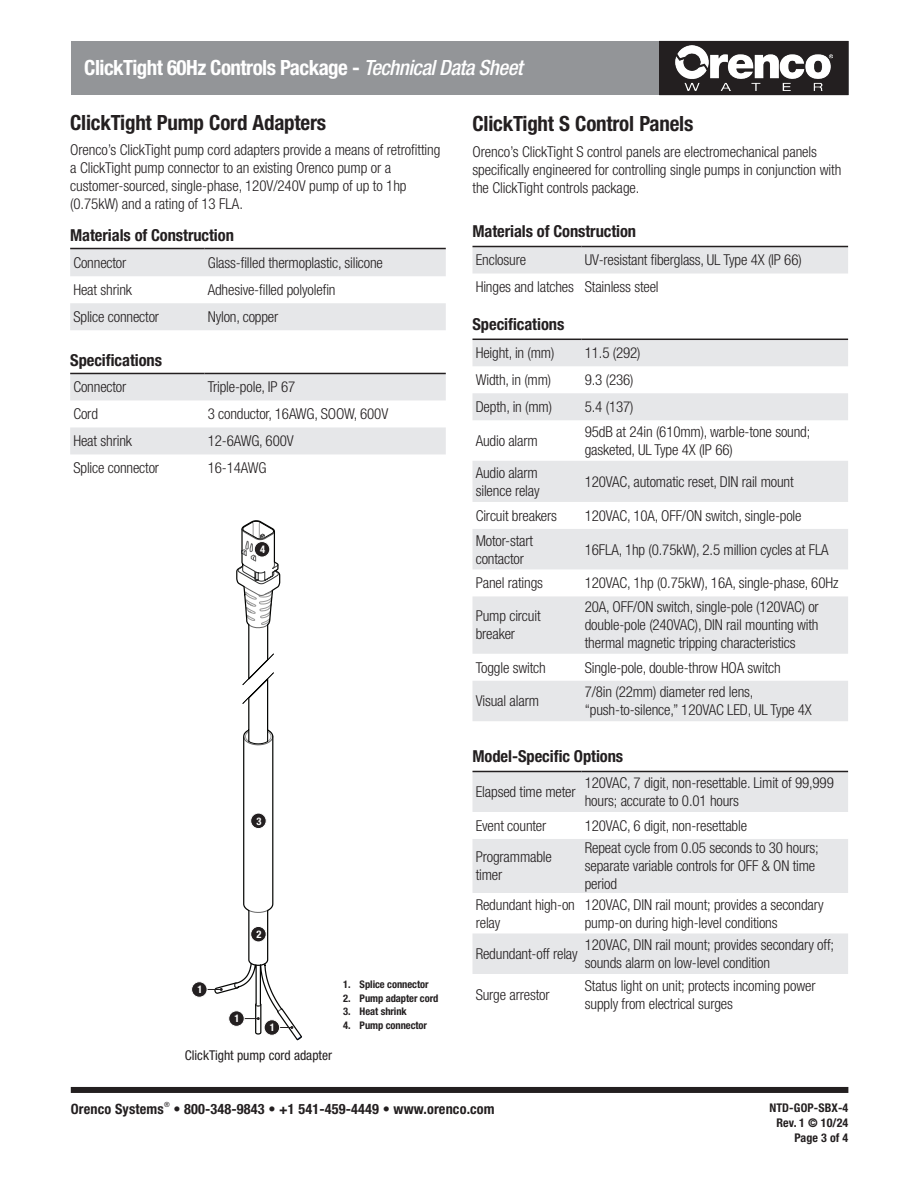
<style>
.page{position:relative;width:918px;height:1188px;background:#fff}
.page>*{position:absolute;margin:0;border:0;box-sizing:border-box;transform-origin:0 0}
.Subhead_-_Main{font:700 condensed 21px "Helvetica Neue LT Pro";letter-spacing:-.01em;color:#231f20}
.t1{font:700 condensed 21px "Helvetica Neue LT Pro";letter-spacing:-.025em;color:#fff}
.Chart_Headline_-_Alternate{font:700 condensed 16.5px "Helvetica Neue LT Pro";letter-spacing:-.005em;color:#231f20}
.Chart_Text{font:300 condensed 15px/18px "Helvetica Neue LT Pro";letter-spacing:-.01em;color:#231f20}
.Body_Text{font:300 condensed 15px/18px "Helvetica Neue LT Pro";letter-spacing:-.005em;color:#231f20}
.t2{font:700 condensed 14.25px "Helvetica Neue LT Pro";letter-spacing:.01em;color:#231f20}
.Captions_-_Centered{font:condensed 13.5px "Helvetica Neue LT Pro";color:#231f20}
.t3{font:700 condensed 12px/15px "Helvetica Neue LT Pro";letter-spacing:.01em;color:#231f20;text-align:right}
.t4{font:700 condensed 10.5px "Helvetica Neue LT Pro";letter-spacing:-.005em;color:#231f20}
.Numbers_Letters_-_White{font:700 condensed 10.5px "Helvetica Neue LT Pro";color:#fff}
.t5{font:condensed 7.2px "Helvetica Neue LT Pro";color:#231f20}
.s1{font-weight:500;font-style:italic}
</style>
<div class="page">
<div style="left:71px;top:1087px;width:777px;height:6px;background:#231f20"></div>
<div style="left:71px;top:41px;width:777px;height:54px;background:#939598"></div>
<div style="left:660px;top:41px;width:188px;height:54px;background:#231f20"></div>
<img style="left:676px;top:45px;width:156px;height:46px">
<svg style="left:70px;top:249px;width:376px;height:81px"></svg>
<hr style="left:70px;top:248px;width:135px;height:1px;background:#231f20">
<hr style="left:205px;top:248px;width:241px;height:1px;background:#231f20">
<svg style="left:70px;top:374px;width:376px;height:80px"></svg>
<hr style="left:70px;top:373px;width:135px;height:1px;background:#231f20">
<hr style="left:205px;top:373px;width:241px;height:1px;background:#231f20">
<svg style="left:207px;top:520px;width:95px;height:520px"></svg>
<div style="left:229px;top:1011px;width:15px;height:15px;background:#231f20;border-radius:50%"></div>
<div style="left:228px;top:1010px;width:17px;height:17px;border:1px solid #fff;border-radius:50%"></div>
<div style="left:264px;top:1020px;width:16px;height:15px;background:#231f20;border-radius:50%"></div>
<div style="left:264px;top:1019px;width:16px;height:17px;border:1px solid #fff;border-radius:50%"></div>
<div style="left:192px;top:982px;width:15px;height:15px;background:#231f20;border-radius:50%"></div>
<div style="left:191px;top:981px;width:16px;height:17px;border:1px solid #fff;border-radius:50%"></div>
<svg style="left:472px;top:247px;width:376px;height:27px;background:#e4e5e7"></svg>
<hr style="left:472px;top:246px;width:110px;height:1px;background:#231f20">
<hr style="left:582px;top:246px;width:266px;height:1px;background:#231f20">
<svg style="left:472px;top:340px;width:376px;height:381px;fill:#e6e7e9"></svg>
<hr style="left:472px;top:339px;width:110px;height:1px;background:#231f20">
<hr style="left:582px;top:339px;width:266px;height:1px;background:#231f20">
<svg style="left:472px;top:772px;width:376px;height:202px;fill:#e6e7e9"></svg>
<hr style="left:472px;top:771px;width:110px;height:1px;background:#231f20">
<hr style="left:582px;top:771px;width:266px;height:1px;background:#231f20">
<h1 class="t1" style="left:84px;top:55px;width:440px">ClickTight 60Hz Controls Package - <span class="s1">Technical Data Sheet</span></h1>
<p class="Subhead_-_Main" style="left:70px;top:110px;width:257px">ClickTight Pump Cord Adapters</p>
<p class="Body_Text" style="left:70px;top:141px;width:372px">Orenco’s ClickTight pump cord adapters provide a means of retrofitting a ClickTight pump connector to an existing Orenco pump or a customer-sourced, single-phase, 120V/240V pump of up to 1hp (0.75kW) and a rating of 13 FLA.</p>
<p class="Chart_Headline_-_Alternate" style="left:70px;top:225px;width:165px">Materials of Construction</p>
<p class="Chart_Text" style="left:73px;top:254px;width:54px">Connector</p>
<p class="Chart_Text" style="left:208px;top:254px;width:177px">Glass-filled thermoplastic, silicone</p>
<p class="Chart_Text" style="left:73px;top:281px;width:60px">Heat shrink</p>
<p class="Chart_Text" style="left:208px;top:281px;width:129px">Adhesive-filled polyolefin</p>
<p class="Chart_Text" style="left:73px;top:308px;width:87px">Splice connector</p>
<p class="Chart_Text" style="left:208px;top:308px;width:72px">Nylon, copper</p>
<p class="Chart_Headline_-_Alternate" style="left:70px;top:350px;width:93px">Specifications</p>
<p class="Chart_Text" style="left:73px;top:378px;width:54px">Connector</p>
<p class="Chart_Text" style="left:208px;top:378px;width:89px">Triple-pole, IP 67</p>
<p class="Chart_Text" style="left:73px;top:405px;width:26px">Cord</p>
<p class="Chart_Text" style="left:208px;top:405px;width:182px">3 conductor, 16AWG, SOOW, 600V</p>
<p class="Chart_Text" style="left:73px;top:432px;width:60px">Heat shrink</p>
<p class="Chart_Text" style="left:208px;top:432px;width:87px">12-6AWG, 600V</p>
<p class="Chart_Text" style="left:73px;top:459px;width:87px">Splice connector</p>
<p class="Chart_Text" style="left:208px;top:459px;width:60px">16-14AWG</p>
<p class="Numbers_Letters_-_White" style="left:260px;top:543px;width:7px">4</p>
<p class="Numbers_Letters_-_White" style="left:257px;top:814px;width:7px">3</p>
<p class="Numbers_Letters_-_White" style="left:257px;top:928px;width:7px">2</p>
<p class="Numbers_Letters_-_White" style="left:197px;top:983px;width:7px">1</p>
<p class="Numbers_Letters_-_White" style="left:235px;top:1012px;width:7px">1</p>
<p class="Numbers_Letters_-_White" style="left:270px;top:1021px;width:7px">1</p>
<p class="Captions_-_Centered" style="left:185px;top:1047px;width:149px">ClickTight pump cord adapter</p>
<p class="t4" style="left:343px;top:978px;width:87px">1. Splice connector</p>
<p class="t4" style="left:343px;top:992px;width:97px">2. Pump adapter cord</p>
<p class="t4" style="left:343px;top:1005px;width:65px">3. Heat shrink</p>
<p class="t4" style="left:343px;top:1019px;width:86px">4. Pump connector</p>
<p class="Subhead_-_Main" style="left:472px;top:111px;width:222px">ClickTight S Control Panels</p>
<p class="Body_Text" style="left:472px;top:143px;width:370px">Orenco’s ClickTight S control panels are electromechanical panels specifically engineered for controlling single pumps in conjunction with the ClickTight controls package.</p>
<p class="Chart_Headline_-_Alternate" style="left:472px;top:221px;width:165px">Materials of Construction</p>
<p class="Chart_Text" style="left:476px;top:251px;width:52px">Enclosure</p>
<p class="Chart_Text" style="left:585px;top:251px;width:218px">UV-resistant fiberglass, UL Type 4X (IP 66)</p>
<p class="Chart_Text" style="left:476px;top:278px;width:100px">Hinges and latches</p>
<p class="Chart_Text" style="left:585px;top:278px;width:75px">Stainless steel</p>
<p class="Chart_Headline_-_Alternate" style="left:472px;top:314px;width:93px">Specifications</p>
<p class="Chart_Text" style="left:476px;top:344px;width:80px">Height, in (mm)</p>
<p class="Chart_Text" style="left:585px;top:344px;width:57px">11.5 (292)</p>
<p class="Chart_Text" style="left:476px;top:371px;width:77px">Width, in (mm)</p>
<p class="Chart_Text" style="left:585px;top:371px;width:50px">9.3 (236)</p>
<p class="Chart_Text" style="left:476px;top:398px;width:78px">Depth, in (mm)</p>
<p class="Chart_Text" style="left:585px;top:398px;width:50px">5.4 (137)</p>
<p class="Chart_Text" style="left:476px;top:431px;width:64px">Audio alarm</p>
<p class="Chart_Text" style="left:585px;top:422px;width:227px">95dB at 24in (610mm), warble-tone sound; gasketed, UL Type 4X (IP 66)</p>
<p class="Chart_Text" style="left:476px;top:463px;width:66px">Audio alarm silence relay</p>
<p class="Chart_Text" style="left:585px;top:472px;width:210px">120VAC, automatic reset, DIN rail mount</p>
<p class="Chart_Text" style="left:476px;top:506px;width:83px">Circuit breakers</p>
<p class="Chart_Text" style="left:585px;top:506px;width:218px">120VAC, 10A, OFF/ON switch, single-pole</p>
<p class="Chart_Text" style="left:476px;top:531px;width:59px">Motor-start contactor</p>
<p class="Chart_Text" style="left:585px;top:540px;width:246px">16FLA, 1hp (0.75kW), 2.5 million cycles at FLA</p>
<p class="Chart_Text" style="left:476px;top:574px;width:69px">Panel ratings</p>
<p class="Chart_Text" style="left:585px;top:574px;width:255px">120VAC, 1hp (0.75kW), 16A, single-phase, 60Hz</p>
<p class="Chart_Text" style="left:476px;top:607px;width:66px">Pump circuit breaker</p>
<p class="Chart_Text" style="left:585px;top:598px;width:235px;text-align:justify">20A, OFF/ON switch, single-pole (120VAC) or double-pole (240VAC), DIN rail mounting with thermal magnetic tripping characteristics</p>
<p class="Chart_Text" style="left:476px;top:658px;width:72px">Toggle switch</p>
<p class="Chart_Text" style="left:585px;top:658px;width:197px">Single-pole, double-throw HOA switch</p>
<p class="Chart_Text" style="left:476px;top:692px;width:65px">Visual alarm</p>
<p class="Chart_Text" style="left:585px;top:683px;width:229px">7/8in (22mm) diameter red lens, “push-to-silence,” 120VAC LED, UL Type 4X</p>
<p class="Chart_Headline_-_Alternate" style="left:472px;top:746px;width:152px">Model-Specific Options</p>
<p class="Chart_Text" style="left:476px;top:783px;width:101px">Elapsed time meter</p>
<p class="Chart_Text" style="left:585px;top:774px;width:251px">120VAC, 7 digit, non-resettable. Limit of 99,999 hours; accurate to 0.01 hours</p>
<p class="Chart_Text" style="left:476px;top:816px;width:72px">Event counter</p>
<p class="Chart_Text" style="left:585px;top:816px;width:164px">120VAC, 6 digit, non-resettable</p>
<p class="Chart_Text" style="left:476px;top:848px;width:78px">Programmable timer</p>
<p class="Chart_Text" style="left:585px;top:839px;width:236px">Repeat cycle from 0.05 seconds to 30 hours; separate variable controls for OFF &amp; ON time period</p>
<p class="Chart_Text" style="left:476px;top:895px;width:101px">Redundant high-on relay</p>
<p class="Chart_Text" style="left:585px;top:895px;width:240px">120VAC, DIN rail mount; provides a secondary pump-on during high-level conditions</p>
<p class="Chart_Text" style="left:476px;top:945px;width:104px">Redundant-off relay</p>
<p class="Chart_Text" style="left:585px;top:936px;width:251px">120VAC, DIN rail mount; provides secondary off; sounds alarm on low-level condition</p>
<p class="Chart_Text" style="left:476px;top:985px;width:75px">Surge arrestor</p>
<p class="Chart_Text" style="left:585px;top:976px;width:232px">Status light on unit; protects incoming power supply from electrical surges</p>
<p class="t2" style="left:71px;top:1100px;width:95px">Orenco Systems</p>
<p class="t5" style="left:164px;top:1101px;width:7px">®</p>
<p class="t2" style="left:173px;top:1100px;width:323px">• 800-348-9843 • +1 541-459-4449 • www.orenco.com</p>
<p class="t3" style="left:769px;top:1100px;width:80px">NTD-GOP-SBX-4<br>Rev. 1 © 10/24<br>Page 3 of 4</p>
</div>
